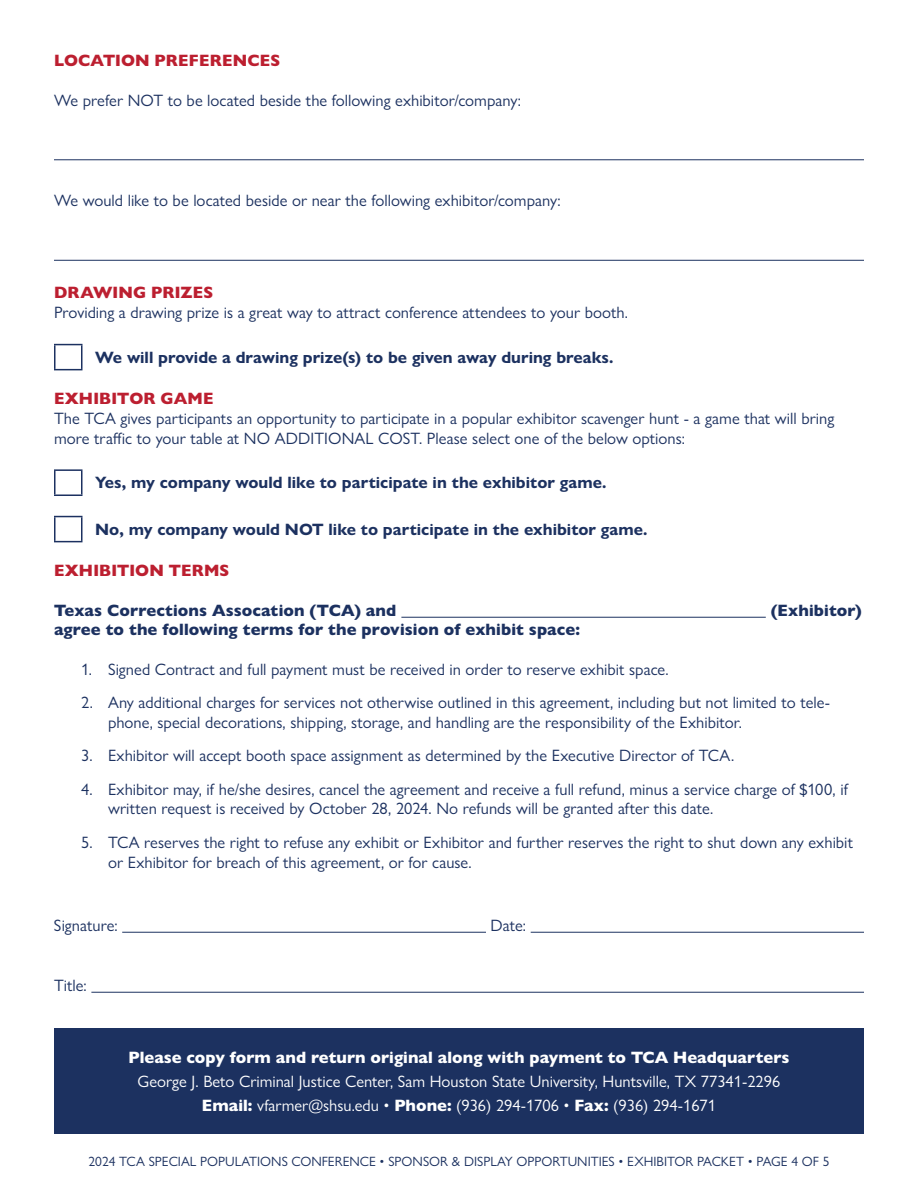
<style>
.page{position:relative;width:918px;height:1188px;background:#fff}
.page>*{position:absolute;margin:0;border:0;box-sizing:border-box;transform-origin:0 0}
.t1{font:16.5px/19.8px "Gill Sans Nova";color:#1c3160}
.t2{font:700 16.5px "Gill Sans Nova";color:#1c3160}
.t3{font:16.5px "Gill Sans Nova";color:#fff}
.t4{font:800 16.5px "Gill Sans Nova";letter-spacing:.005em;color:#1c3160}
.t5{font:800 16.5px "Gill Sans Nova";color:#fff}
.t6{font:800 16.5px "Gill Sans Nova";letter-spacing:.01em;color:#bc1f30}
.t7{font:13.5px "Gill Sans Nova";color:#1c3160}
.s1{font-weight:800}
</style>
<div class="page">
<hr style="left:54px;top:159px;width:810px;height:1px;background:#1c3160">
<hr style="left:54px;top:260px;width:810px;height:1px;background:#1c3160">
<hr style="left:401px;top:617px;width:365px;height:1px;background:#1c3160">
<hr style="left:122px;top:932px;width:364px;height:1px;background:#1c3160">
<hr style="left:531px;top:932px;width:333px;height:1px;background:#1c3160">
<hr style="left:91px;top:992px;width:773px;height:1px;background:#1c3160">
<svg style="left:54px;top:344px;width:28px;height:26px"></svg>
<hr style="left:54px;top:469px;width:28px;height:2px;background:#1c3160">
<hr style="left:54px;top:471px;width:2px;height:23px;background:#1c3160">
<svg style="left:81px;top:471px;width:1px;height:23px"></svg>
<hr style="left:54px;top:494px;width:28px;height:2px;background:#1c3160">
<svg style="left:54px;top:516px;width:28px;height:26px"></svg>
<div style="left:54px;top:1028px;width:810px;height:106px;background:#1c3160"></div>
<p class="t6" style="left:54px;top:50px;width:228px">LOCATION PREFERENCES</p>
<p class="t1" style="left:54px;top:90px;width:468px">We prefer NOT to be located beside the following exhibitor/company:</p>
<p class="t1" style="left:54px;top:190px;width:508px">We would like to be located beside or near the following exhibitor/company:</p>
<p class="t6" style="left:54px;top:282px;width:161px">DRAWING PRIZES</p>
<p class="t1" style="left:54px;top:302px;width:575px">Providing a drawing prize is a great way to attract conference attendees to your booth.</p>
<p class="t2" style="left:95px;top:347px;width:520px">We will provide a drawing prize(s) to be given away during breaks.</p>
<p class="t6" style="left:54px;top:388px;width:161px">EXHIBITOR GAME</p>
<p class="t1" style="left:54px;top:408px;width:782px">The TCA gives participants an opportunity to participate in a popular exhibitor scavenger hunt - a game that will bring more traffic to your table at NO ADDITIONAL COST. Please select one of the below options:</p>
<p class="t2" style="left:95px;top:472px;width:513px">Yes, my company would like to participate in the exhibitor game.</p>
<p class="t2" style="left:95px;top:519px;width:554px">No, my company would NOT like to participate in the exhibitor game.</p>
<p class="t6" style="left:54px;top:560px;width:177px">EXHIBITION TERMS</p>
<p class="t4" style="left:54px;top:600px;width:344px">Texas Corrections Assocation (TCA) and</p>
<p class="t4" style="left:771px;top:600px;width:93px">(Exhibitor)</p>
<p class="t4" style="left:54px;top:619px;width:528px">agree to the following terms for the provision of exhibit space:</p>
<p class="t1" style="left:81px;top:659px;width:589px">1. Signed Contract and full payment must be received in order to reserve exhibit space.</p>
<p class="t1" style="left:108px;top:693px;width:724px;text-indent:-27px">2. Any additional charges for services not otherwise outlined in this agreement, including but not limited to tele&shy;phone, special decorations, shipping, storage, and handling are the responsibility of the Exhibitor.</p>
<p class="t1" style="left:81px;top:746px;width:655px">3. Exhibitor will accept booth space assignment as determined by the Executive Director of TCA.</p>
<p class="t1" style="left:108px;top:779px;width:741px;text-indent:-27px">4. Exhibitor may, if he/she desires, cancel the agreement and receive a full refund, minus a service charge of $100, if written request is received by October 28, 2024. No refunds will be granted after this date.</p>
<p class="t1" style="left:108px;top:832px;width:747px;text-indent:-27px">5. TCA reserves the right to refuse any exhibit or Exhibitor and further reserves the right to shut down any exhibit or Exhibitor for breach of this agreement, or for cause.</p>
<p class="t1" style="left:54px;top:915px;width:65px">Signature:</p>
<p class="t1" style="left:491px;top:915px;width:37px">Date:</p>
<p class="t1" style="left:54px;top:975px;width:34px">Title:</p>
<p class="t5" style="left:129px;top:1047px;width:663px">Please copy form and return original along with payment to TCA Headquarters</p>
<p class="t3" style="left:138px;top:1071px;width:644px">George J. Beto Criminal Justice Center, Sam Houston State University, Huntsville, TX 77341-2296</p>
<p class="t3" style="left:202px;top:1095px;width:516px"><span class="s1">Email:</span> vfarmer@shsu.edu • <span class="s1">Phone:</span> (936) 294-1706 • <span class="s1">Fax:</span> (936) 294-1671</p>
<p class="t7" style="left:89px;top:1153px;width:742px">2024 TCA SPECIAL POPULATIONS CONFERENCE • SPONSOR &amp; DISPLAY OPPORTUNITIES • EXHIBITOR PACKET • PAGE 4 OF 5</p>
</div>
